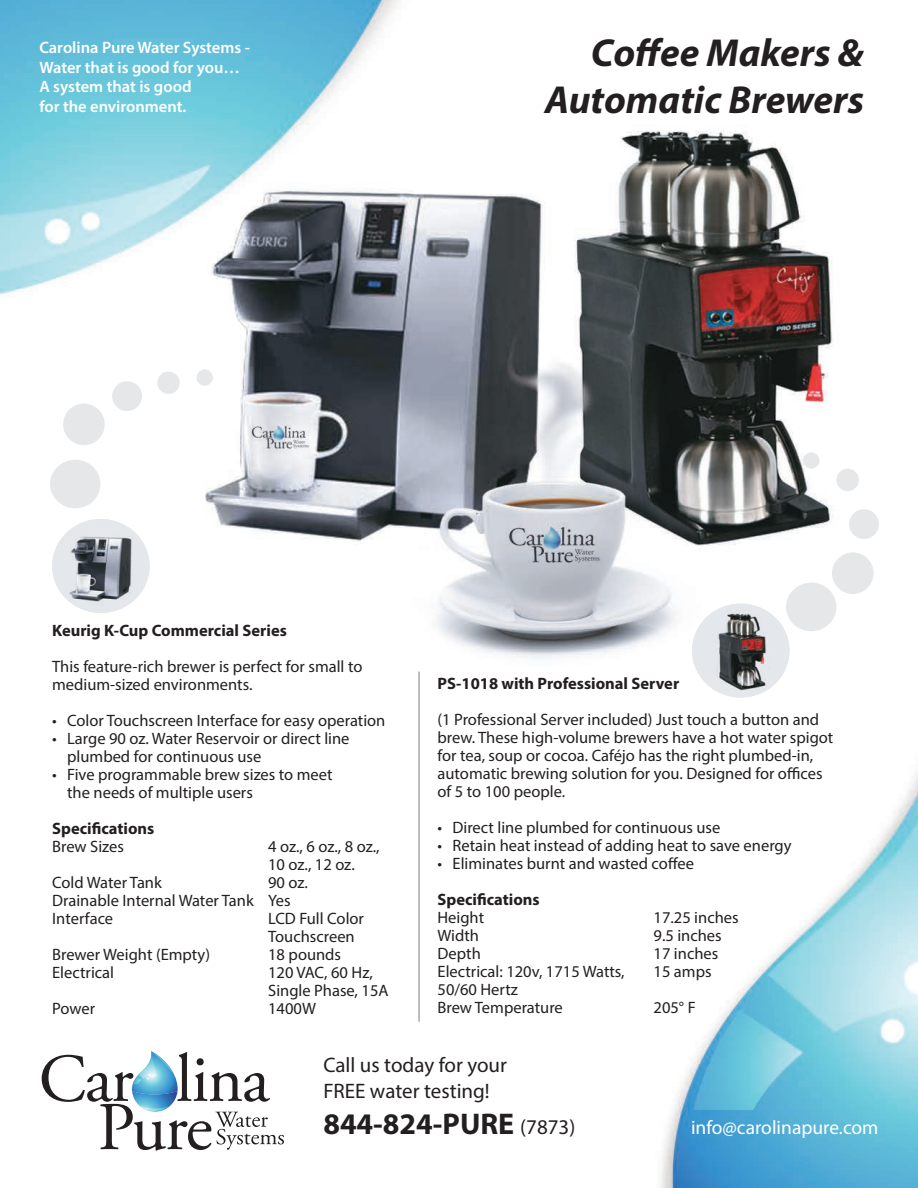
<style>
.page{position:relative;width:918px;height:1188px;background:#fff}
.page>*{position:absolute;margin:0;border:0;box-sizing:border-box;transform-origin:0 0}
.t1{font:italic 700 39.15px/46.8px "Myriad Pro";color:#231f20;text-align:right}
.t2{font:700 30px "Myriad Pro";color:#231f20}
.t3{font:21px/25.2px "Myriad Pro";color:#231f20}
.t4{font:19.5px "Myriad Pro";color:#fff}
.t5{font:16.5px/18px "Myriad Pro";color:#231f20}
.t6{font:700 16.5px "Myriad Pro";color:#231f20}
.t7{font:600 16.5px/19.8px "Myriad Pro";color:#fff}
.s1{font-weight:400;font-size:21px}
</style>
<div class="page">
<img style="left:0;top:0;width:918px;height:1188px">
<svg style="left:42px;top:1051px;width:242px;height:100px"></svg>
<div style="left:157px;top:372px;width:23px;height:22px;background:#e6e7e9;border-radius:50%"></div>
<div style="left:112px;top:381px;width:30px;height:30px;background:#e6e7e9;border-radius:50%"></div>
<div style="left:63px;top:404px;width:42px;height:41px;background:#e6e7e9;border-radius:50%"></div>
<div style="left:50px;top:460px;width:50px;height:48px;background:#e6e7e9;border-radius:50%"></div>
<img style="left:52px;top:519px;width:98px;height:94px">
<div style="left:197px;top:369px;width:16px;height:17px;background:#e6e7e9;border-radius:50%"></div>
<div style="left:836px;top:469px;width:23px;height:22px;background:#e6e7e9;border-radius:50%"></div>
<div style="left:849px;top:509px;width:30px;height:30px;background:#e6e7e9;border-radius:50%"></div>
<div style="left:832px;top:552px;width:42px;height:42px;background:#e6e7e9;border-radius:50%"></div>
<div style="left:786px;top:583px;width:50px;height:48px;background:#e6e7e9;border-radius:50%"></div>
<img style="left:692px;top:604px;width:97px;height:94px">
<div style="left:803px;top:452px;width:16px;height:17px;background:#e6e7e9;border-radius:50%"></div>
<hr style="left:418px;top:672px;width:2px;height:350px;background:#a8a9ad">
<p class="t7" style="left:39px;top:37px;width:212px">Carolina Pure Water Systems -<br>Water that is good for you…<br>A system that is good<br>for the environment.</p>
<h1 class="t1" style="left:545px;top:28px;width:321px">Coffee Makers &amp;<br>Automatic Brewers</h1>
<p class="t6" style="left:52px;top:619px;width:236px">Keurig K-Cup Commercial Series</p>
<p class="t5" style="left:52px;top:657px;width:312px">This feature-rich brewer is perfect for small to medium-sized environments.</p>
<p class="t5" style="left:52px;top:711px;width:335px">• Color Touchscreen Interface for easy operation</p>
<p class="t5" style="left:67px;top:729px;width:284px;text-indent:-15px">• Large 90 oz. Water Reservoir or direct line plumbed for continuous use</p>
<p class="t5" style="left:67px;top:765px;width:267px;text-indent:-15px">• Five programmable brew sizes to meet the needs of multiple users</p>
<p class="t6" style="left:52px;top:817px;width:104px">Specifications</p>
<p class="t5" style="left:52px;top:837px;width:73px">Brew Sizes</p>
<p class="t5" style="left:268px;top:837px;width:113px">4 oz., 6 oz., 8 oz.,<br>10 oz., 12 oz.</p>
<p class="t5" style="left:52px;top:873px;width:111px">Cold Water Tank</p>
<p class="t5" style="left:52px;top:873px;width:257px;text-indent:216px">90 oz.<br>Drainable Internal Water Tank Yes<br>Interface</p>
<p class="t5" style="left:268px;top:909px;width:97px">LCD Full Color<br>Touchscreen</p>
<p class="t5" style="left:52px;top:945px;width:159px">Brewer Weight (Empty)</p>
<p class="t5" style="left:268px;top:945px;width:74px">18 pounds</p>
<p class="t5" style="left:52px;top:963px;width:63px">Electrical</p>
<p class="t5" style="left:268px;top:963px;width:122px">120 VAC, 60 Hz,<br>Single Phase, 15A</p>
<p class="t5" style="left:52px;top:999px;width:44px">Power</p>
<p class="t5" style="left:268px;top:999px;width:49px">1400W</p>
<p class="t6" style="left:438px;top:672px;width:243px">PS-1018 with Professional Server</p>
<p class="t5" style="left:438px;top:710px;width:397px">(1 Professional Server included) Just touch a button and brew. These high-volume brewers have a hot water spigot for tea, soup or cocoa. Caféjo has the right plumbed-in, automatic brewing solution for you. Designed for offices of 5 to 100 people.</p>
<p class="t5" style="left:438px;top:818px;width:284px">• Direct line plumbed for continuous use</p>
<p class="t5" style="left:438px;top:836px;width:356px">• Retain heat instead of adding heat to save energy</p>
<p class="t5" style="left:438px;top:854px;width:258px">• Eliminates burnt and wasted coffee</p>
<p class="t6" style="left:438px;top:889px;width:104px">Specifications</p>
<p class="t5" style="left:438px;top:908px;width:48px">Height</p>
<p class="t5" style="left:654px;top:908px;width:87px">17.25 inches</p>
<p class="t5" style="left:438px;top:926px;width:43px">Width</p>
<p class="t5" style="left:654px;top:926px;width:70px">9.5 inches</p>
<p class="t5" style="left:438px;top:944px;width:45px">Depth</p>
<p class="t5" style="left:654px;top:944px;width:66px">17 inches</p>
<p class="t5" style="left:438px;top:962px;width:189px">Electrical: 120v, 1715 Watts,</p>
<p class="t5" style="left:654px;top:962px;width:60px">15 amps</p>
<p class="t5" style="left:438px;top:980px;width:127px">50/60 Hertz<br>Brew Temperature</p>
<p class="t5" style="left:654px;top:998px;width:44px">205° F</p>
<p class="t3" style="left:323px;top:1052px;width:185px">Call us today for your<br>FREE water testing!</p>
<h2 class="t2" style="left:323px;top:1104px;width:253px">844-824-PURE <span class="s1">(7873)</span></h2>
<p class="t4" style="left:691px;top:1115px;width:189px">info@carolinapure.com</p>
</div>
